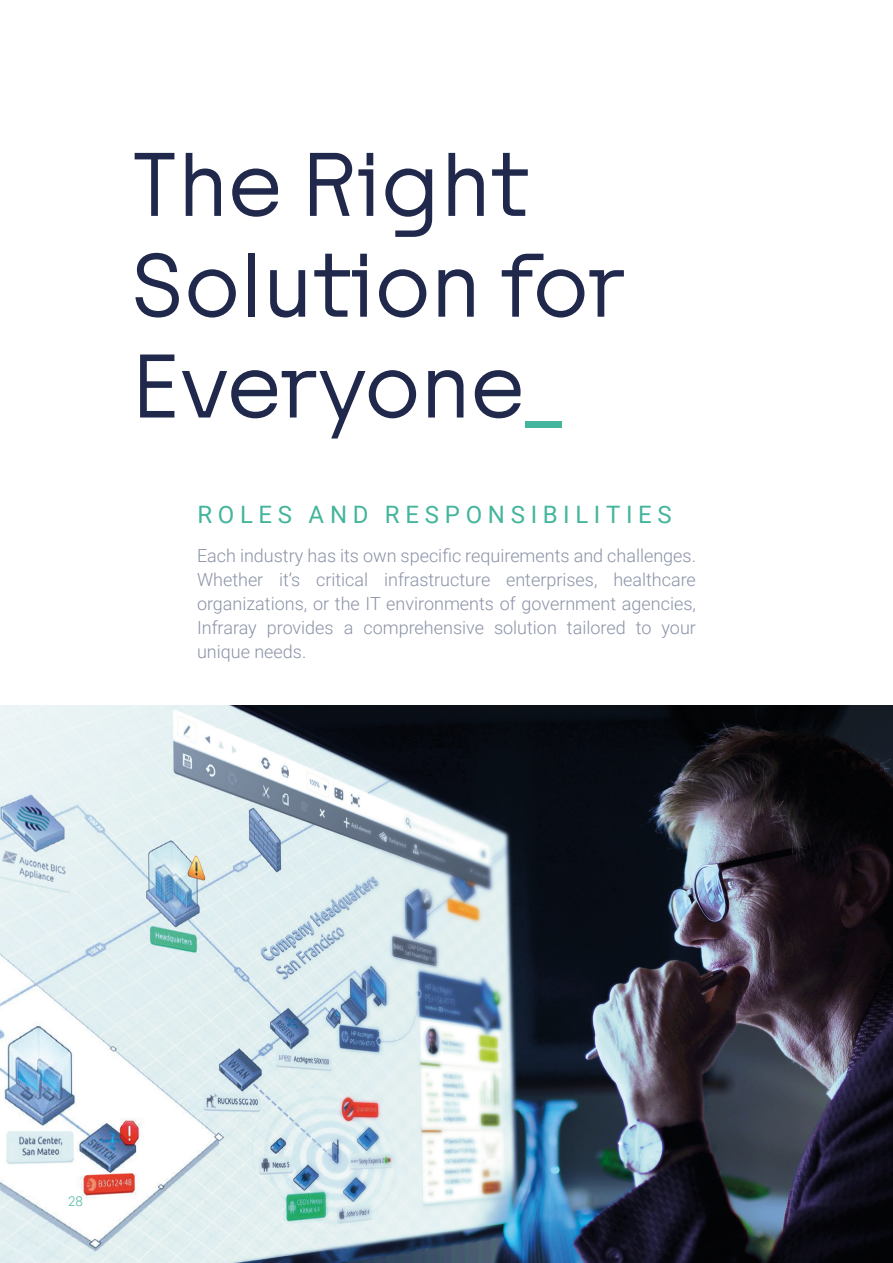
<style>
.page{position:relative;width:893px;height:1263px;background:#fff}
.page>*{position:absolute;margin:0;border:0;box-sizing:border-box;transform-origin:0 0}
.t1{font:84px/100.8px "Tosh A";letter-spacing:.025em;color:#20284c}
.t2{font:24px "Roboto";letter-spacing:.235em;color:#43b59c}
.t3{font:300 18px/24px "Roboto";color:#8a92a7;text-align:justify}
.t4{font:300 13.5px "Roboto";color:#43b59c}
.s1{color:#43b59c}
</style>
<div class="page">
<img style="left:0;top:706px;width:893px;height:557px">
<h1 class="t1" style="left:133px;top:139px;width:493px">The Right<br>Solution for<br>Everyone<span class="s1">_</span></h1>
<h2 class="t2" style="left:197px;top:497px;width:476px">ROLES AND RESPONSIBILITIES</h2>
<p class="t3" style="left:197px;top:543px;width:500px">Each industry has its own specific requirements and challenges.<br>Whether it’s critical infrastructure enterprises, healthcare organizations, or the IT environments of government agencies, Infraray provides a comprehensive solution tailored to your unique needs.</p>
<p class="t4" style="left:68px;top:1192px;width:16px">28</p>
</div>
